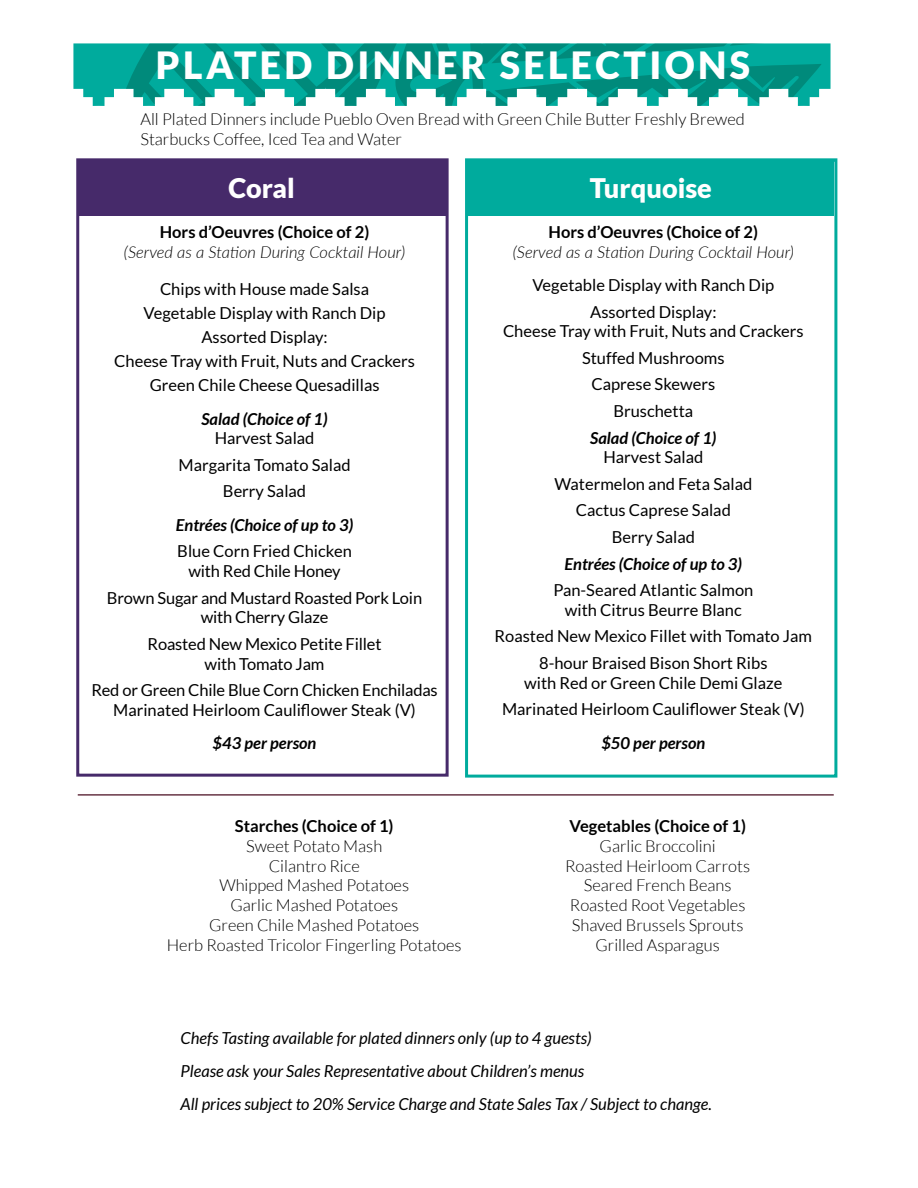
<style>
.page{position:relative;width:918px;height:1188px;background:#fff}
.page>*{position:absolute;margin:0;border:0;box-sizing:border-box;transform-origin:0 0}
.t1{font:900 37.5px "Lato";letter-spacing:.09em;color:#fff}
.t2{font:900 27px "Lato";color:#fff}
.t3{font:16.5px/26.5px "Lato";color:#000;text-align:center}
.t4{font:300 16.5px/19.8px "Lato";color:#000;text-align:center}
.t5{font:italic 16.5px/33.3px "Lato";color:#000}
.t6{font:italic 700 16.5px "Lato";color:#000}
.t7{font:700 16.5px "Lato";color:#000}
.t8{font:italic 300 16.5px "Lato";color:#000}
</style>
<div class="page">
<div style="left:76px;top:158px;width:373px;height:619px;border:3px solid #462a6a"></div>
<svg style="left:73px;top:43px;width:749px;height:63px;fill:#00ab9d"></svg>
<div style="left:78px;top:159px;width:368px;height:57px;background:#462a6a"></div>
<div style="left:468px;top:159px;width:366px;height:57px;background:#00ab9d"></div>
<div style="left:465px;top:158px;width:372px;height:620px;border:3px solid #00ab9d"></div>
<hr style="left:78px;top:794px;width:756px;height:2px;background:#683545">
<h1 class="t1" style="left:156px;top:44px;width:596px">PLATED DINNER SELECTIONS</h1>
<p class="t4" style="left:140px;top:110px;width:606px;text-align:left">All Plated Dinners include Pueblo Oven Bread with Green Chile Butter Freshly Brewed<br>Starbucks Coffee, Iced Tea and Water</p>
<h2 class="t2" style="left:228px;top:173px;width:68px">Coral</h2>
<p class="t7" style="left:160px;top:222px;width:211px">Hors d’Oeuvres (Choice of 2)</p>
<p class="t8" style="left:124px;top:240px;width:283px">(Served as a Station During Cocktail Hour)</p>
<p class="t3" style="left:114px;top:277px;width:302px;line-height:24px">Chips with House made Salsa<br>Vegetable Display with Ranch Dip<br>Assorted Display:<br>Cheese Tray with Fruit, Nuts and Crackers<br>Green Chile Cheese Quesadillas</p>
<p class="t6" style="left:201px;top:409px;width:128px">Salad (Choice of 1)</p>
<p class="t3" style="left:179px;top:425px;width:174px">Harvest Salad<br>Margarita Tomato Salad<br>Berry Salad</p>
<p class="t6" style="left:176px;top:515px;width:179px">Entrées (Choice of up to 3)</p>
<p class="t3" style="left:177px;top:541px;width:176px;line-height:19.8px">Blue Corn Fried Chicken with Red Chile Honey</p>
<p class="t3" style="left:107px;top:588px;width:317px;line-height:19.8px">Brown Sugar and Mustard Roasted Pork Loin with Cherry Glaze</p>
<p class="t3" style="left:148px;top:634px;width:235px;line-height:19.8px">Roasted New Mexico Petite Fillet with Tomato Jam</p>
<p class="t3" style="left:91px;top:680px;width:348px;line-height:19.8px">Red or Green Chile Blue Corn Chicken Enchiladas<br>Marinated Heirloom Cauliflower Steak (V)</p>
<p class="t6" style="left:213px;top:734px;width:105px">$43 per person</p>
<p class="t7" style="left:235px;top:816px;width:160px">Starches (Choice of 1)</p>
<p class="t4" style="left:167px;top:836px;width:296px">Sweet Potato Mash<br>Cilantro Rice<br>Whipped Mashed Potatoes<br>Garlic Mashed Potatoes<br>Green Chile Mashed Potatoes<br>Herb Roasted Tricolor Fingerling Potatoes</p>
<h2 class="t2" style="left:590px;top:173px;width:124px">Turquoise</h2>
<p class="t7" style="left:549px;top:222px;width:211px">Hors d’Oeuvres (Choice of 2)</p>
<p class="t8" style="left:513px;top:240px;width:283px">(Served as a Station During Cocktail Hour)</p>
<p class="t3" style="left:532px;top:272px;width:244px">Vegetable Display with Ranch Dip<br>Assorted Display:</p>
<p class="t3" style="left:503px;top:318px;width:302px">Cheese Tray with Fruit, Nuts and Crackers<br>Stuffed Mushrooms<br>Caprese Skewers<br>Bruschetta</p>
<p class="t6" style="left:590px;top:428px;width:128px">Salad (Choice of 1)</p>
<p class="t3" style="left:554px;top:444px;width:199px">Harvest Salad<br>Watermelon and Feta Salad<br>Cactus Caprese Salad<br>Berry Salad</p>
<p class="t6" style="left:565px;top:554px;width:179px">Entrées (Choice of up to 3)</p>
<p class="t3" style="left:553px;top:580px;width:202px;line-height:19.8px">Pan-Seared Atlantic Salmon with Citrus Beurre Blanc</p>
<p class="t3" style="left:495px;top:623px;width:319px">Roasted New Mexico Fillet with Tomato Jam<br>8-hour Braised Bison Short Ribs</p>
<p class="t3" style="left:502px;top:669px;width:304px">with Red or Green Chile Demi Glaze<br>Marinated Heirloom Cauliflower Steak (V)</p>
<p class="t6" style="left:601px;top:733px;width:105px">$50 per person</p>
<p class="t7" style="left:569px;top:816px;width:178px">Vegetables (Choice of 1)</p>
<p class="t4" style="left:565px;top:836px;width:186px">Garlic Broccolini<br>Roasted Heirloom Carrots<br>Seared French Beans<br>Roasted Root Vegetables<br>Shaved Brussels Sprouts<br>Grilled Asparagus</p>
<p class="t5" style="left:181px;top:1021px;width:533px">Chefs Tasting available for plated dinners only (up to 4 guests)<br>Please ask your Sales Representative about Children’s menus<br>All prices subject to 20% Service Charge and State Sales Tax / Subject to change.</p>
</div>
